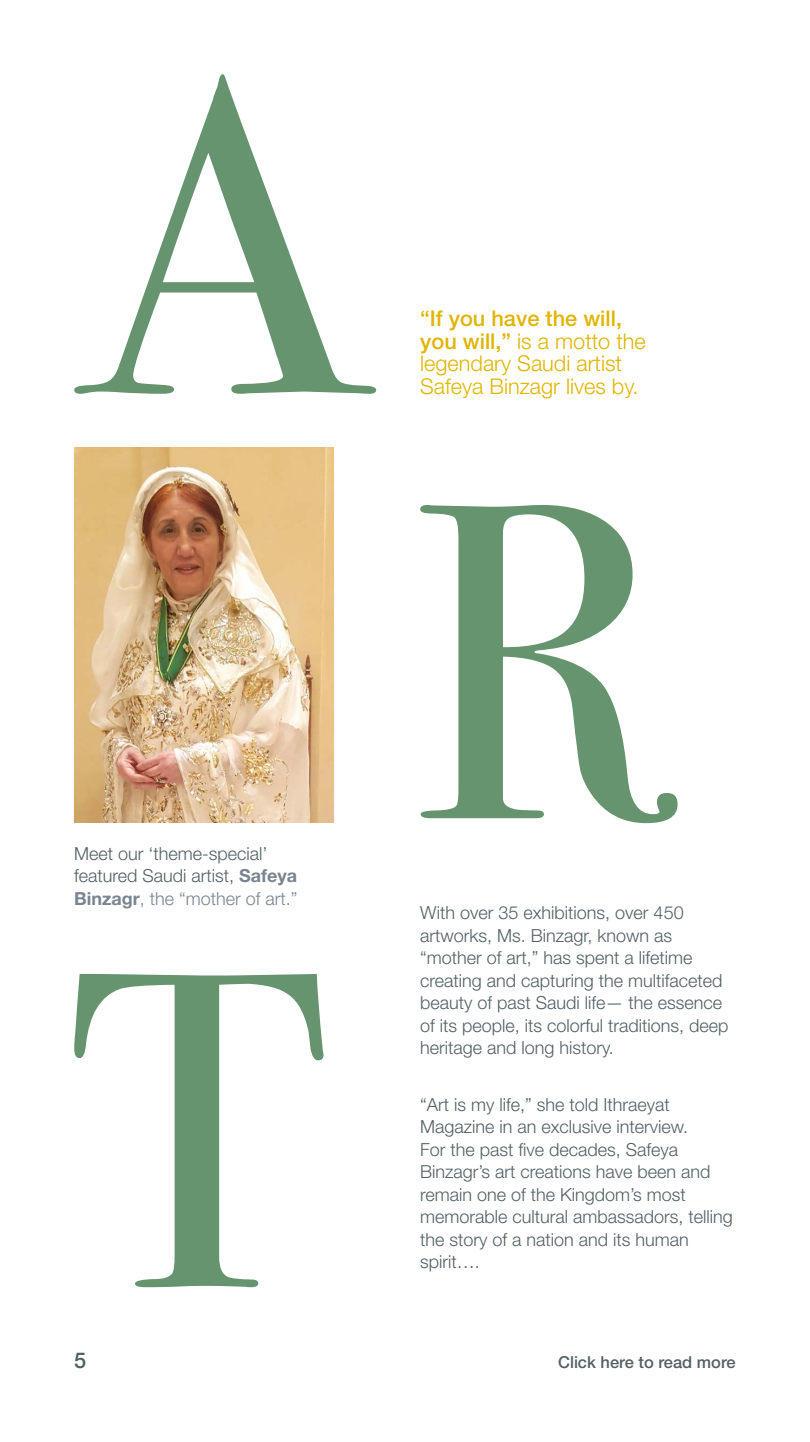
<style>
.page{position:relative;width:810px;height:1442px;background:#fff}
.page>*{position:absolute;margin:0;border:0;box-sizing:border-box;transform-origin:0 0}
.t1{font:300 21.75px/22.5px "Helvetica Neue LT Pro";color:#e1b400}
.t2{font:500 21.75px "Helvetica Neue LT Pro";color:#526065}
.t3{font:300 18px/22.5px "Helvetica Neue LT Pro";color:#526065}
.t4{font:500 16.5px "Helvetica Neue LT Pro";color:#526065}
.s1{font-weight:500}
.s2{font-weight:700;color:#798590}
.s3{color:#798590}
</style>
<div class="page">
<img style="left:74px;top:447px;width:260px;height:375px">
<svg style="left:420px;top:505px;width:258px;height:318px"></svg>
<svg style="left:74px;top:74px;width:302px;height:320px"></svg>
<svg style="left:74px;top:974px;width:250px;height:313px"></svg>
<p class="t1" style="left:420px;top:307px;width:227px"><span class="s1">“If you have the will, you will,”</span> is a motto the legendary Saudi artist<br>Safeya Binzagr lives by.</p>
<p class="t3" style="left:74px;top:841px;width:225px">Meet our ‘theme-special’ featured Saudi artist, <span class="s2">Safeya<br>Binzagr</span><span class="s3">, the “mother of art.”</span></p>
<p class="t3" style="left:420px;top:901px;width:310px">With over 35 exhibitions, over 450 artworks, Ms. Binzagr, known as “mother of art,” has spent a lifetime creating and capturing the multifaceted beauty of past Saudi life— the essence of its people, its colorful traditions, deep heritage and long history.</p>
<p class="t3" style="left:420px;top:1092px;width:314px">“Art is my life,” she told Ithraeyat<br>Magazine in an exclusive interview.<br>For the past five decades, Safeya<br>Binzagr’s art creations have been and remain one of the Kingdom’s most memorable cultural ambassadors, telling the story of a nation and its human spirit….</p>
<p class="t2" style="left:74px;top:1347px;width:14px">5</p>
<p class="t4" style="left:558px;top:1352px;width:179px">Click here to read more</p>
</div>
